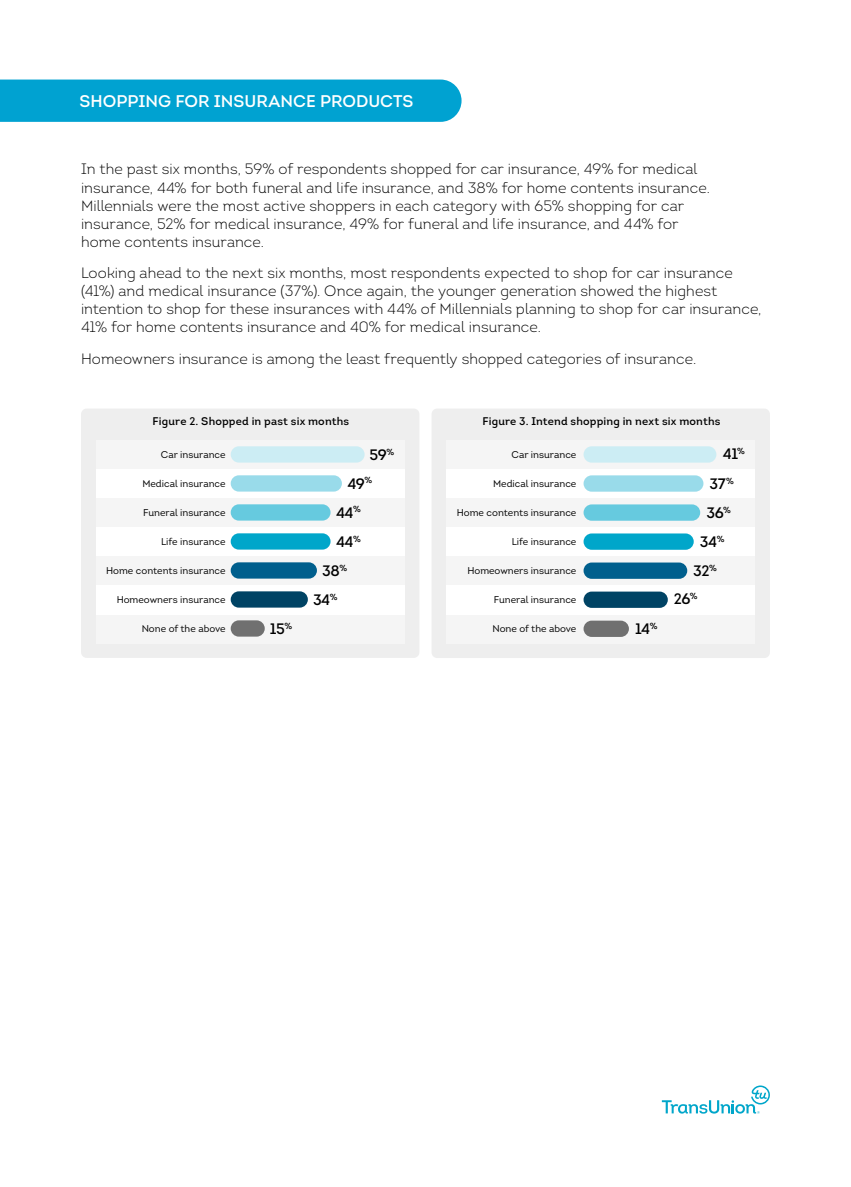
<style>
.page{position:relative;width:851px;height:1187px;background:#fff}
.page>*{position:absolute;margin:0;border:0;box-sizing:border-box;transform-origin:0 0}
.t1{font:16.95px "Intro Semi Bold Caps";color:#fff}
.t2{font:600 15.15px/29.1px "Intro";letter-spacing:-.03em;color:#000}
.t3{font:300 15px/18px "Intro";letter-spacing:.005em;color:#000}
.t4{font:600 11.1px "Intro";letter-spacing:.015em;color:#000}
.t5{font:9.9px "Intro";color:#000}
</style>
<div class="page">
<div style="left:0;top:80px;width:461px;height:42px;background:#00a2d1"></div>
<div style="left:81px;top:408px;width:338px;height:250px;background:#eee;border-radius:6px"></div>
<div style="left:431px;top:408px;width:338px;height:250px;background:#eee;border-radius:6px"></div>
<div style="left:96px;top:440px;width:308px;height:29px;background:#f5f5f5"></div>
<div style="left:96px;top:469px;width:308px;height:29px;background:#fff"></div>
<div style="left:96px;top:498px;width:308px;height:29px;background:#f5f5f5"></div>
<div style="left:96px;top:527px;width:308px;height:29px;background:#fff"></div>
<div style="left:96px;top:556px;width:308px;height:29px;background:#f5f5f5"></div>
<div style="left:96px;top:614px;width:308px;height:29px;background:#f5f5f5"></div>
<div style="left:96px;top:585px;width:308px;height:29px;background:#fff"></div>
<svg style="left:231px;top:446px;width:133px;height:16px;background:#cdedf4"></svg>
<svg style="left:231px;top:475px;width:111px;height:16px;background:#9ddcea"></svg>
<svg style="left:231px;top:504px;width:99px;height:16px;background:#6ccbdf"></svg>
<svg style="left:231px;top:533px;width:99px;height:16px;background:#0caacc"></svg>
<svg style="left:231px;top:562px;width:86px;height:16px"></svg>
<svg style="left:231px;top:591px;width:77px;height:16px"></svg>
<svg style="left:231px;top:620px;width:34px;height:16px"></svg>
<div style="left:446px;top:440px;width:308px;height:29px;background:#f5f5f5"></div>
<div style="left:446px;top:469px;width:308px;height:29px;background:#fff"></div>
<div style="left:446px;top:498px;width:308px;height:29px;background:#f5f5f5"></div>
<div style="left:446px;top:527px;width:308px;height:29px;background:#fff"></div>
<div style="left:446px;top:556px;width:308px;height:29px;background:#f5f5f5"></div>
<div style="left:446px;top:614px;width:308px;height:29px;background:#f5f5f5"></div>
<div style="left:446px;top:585px;width:308px;height:29px;background:#fff"></div>
<svg style="left:583px;top:446px;width:133px;height:16px;background:#cdedf4"></svg>
<svg style="left:583px;top:475px;width:120px;height:16px;background:#9edceb"></svg>
<svg style="left:583px;top:504px;width:117px;height:16px;background:#6ecce0"></svg>
<svg style="left:583px;top:533px;width:110px;height:16px;background:#0eabcd"></svg>
<svg style="left:583px;top:562px;width:104px;height:16px;background:#106893"></svg>
<svg style="left:583px;top:591px;width:84px;height:17px"></svg>
<svg style="left:583px;top:620px;width:45px;height:17px"></svg>
<svg style="left:661px;top:1085px;width:108px;height:28px"></svg>
<p class="t1" style="left:80px;top:90px;width:335px">SHOPPING FOR INSURANCE PRODUCTS</p>
<p class="t3" style="left:81px;top:160px;width:630px">In the past six months, 59% of respondents shopped for car insurance, 49% for medical insurance, 44% for both funeral and life insurance, and 38% for home contents insurance.<br>Millennials were the most active shoppers in each category with 65% shopping for car insurance, 52% for medical insurance, 49% for funeral and life insurance, and 44% for home contents insurance.</p>
<p class="t3" style="left:81px;top:264px;width:681px">Looking ahead to the next six months, most respondents expected to shop for car insurance (41%) and medical insurance (37%). Once again, the younger generation showed the highest intention to shop for these insurances with 44% of Millennials planning to shop for car insurance, 41% for home contents insurance and 40% for medical insurance.</p>
<p class="t3" style="left:81px;top:349px;width:616px">Homeowners insurance is among the least frequently shopped categories of insurance.</p>
<p class="t4" style="left:153px;top:414px;width:198px">Figure 2. Shopped in past six months</p>
<p class="t4" style="left:482px;top:414px;width:239px">Figure 3. Intend shopping in next six months</p>
<p class="t5" style="left:161px;top:448px;width:66px">Car insurance</p>
<p class="t2" style="left:369px;top:440px;width:26px">59<sup>%</sup></p>
<p class="t2" style="left:347px;top:468px;width:26px">49<sup>%</sup></p>
<p class="t2" style="left:336px;top:497px;width:26px">44<sup>%</sup></p>
<p class="t5" style="left:142px;top:477px;width:85px">Medical insurance</p>
<p class="t5" style="left:143px;top:506px;width:84px">Funeral insurance</p>
<p class="t5" style="left:511px;top:448px;width:66px">Car insurance</p>
<p class="t2" style="left:706px;top:439px;width:40px;text-indent:16px">41<sup>%<br></sup>37<sup>%<br></sup>36<sup>%</sup></p>
<p class="t5" style="left:493px;top:477px;width:85px">Medical insurance</p>
<p class="t5" style="left:457px;top:506px;width:121px">Home contents insurance</p>
<p class="t5" style="left:161px;top:535px;width:66px">Life insurance</p>
<p class="t2" style="left:336px;top:526px;width:26px">44<sup>%</sup></p>
<p class="t5" style="left:511px;top:535px;width:66px">Life insurance</p>
<p class="t2" style="left:699px;top:526px;width:26px">34<sup>%</sup></p>
<p class="t5" style="left:106px;top:564px;width:121px">Home contents insurance</p>
<p class="t2" style="left:322px;top:556px;width:26px">38<sup>%</sup></p>
<p class="t5" style="left:467px;top:564px;width:110px">Homeowners insurance</p>
<p class="t2" style="left:693px;top:556px;width:25px">32<sup>%</sup></p>
<p class="t5" style="left:117px;top:593px;width:110px">Homeowners insurance</p>
<p class="t2" style="left:313px;top:585px;width:26px">34<sup>%</sup></p>
<p class="t5" style="left:494px;top:593px;width:84px">Funeral insurance</p>
<p class="t2" style="left:673px;top:584px;width:26px">26<sup>%</sup></p>
<p class="t5" style="left:142px;top:622px;width:85px">None of the above</p>
<p class="t2" style="left:270px;top:613px;width:24px">15<sup>%</sup></p>
<p class="t5" style="left:492px;top:622px;width:85px">None of the above</p>
<p class="t2" style="left:635px;top:614px;width:24px">14<sup>%</sup></p>
</div>
